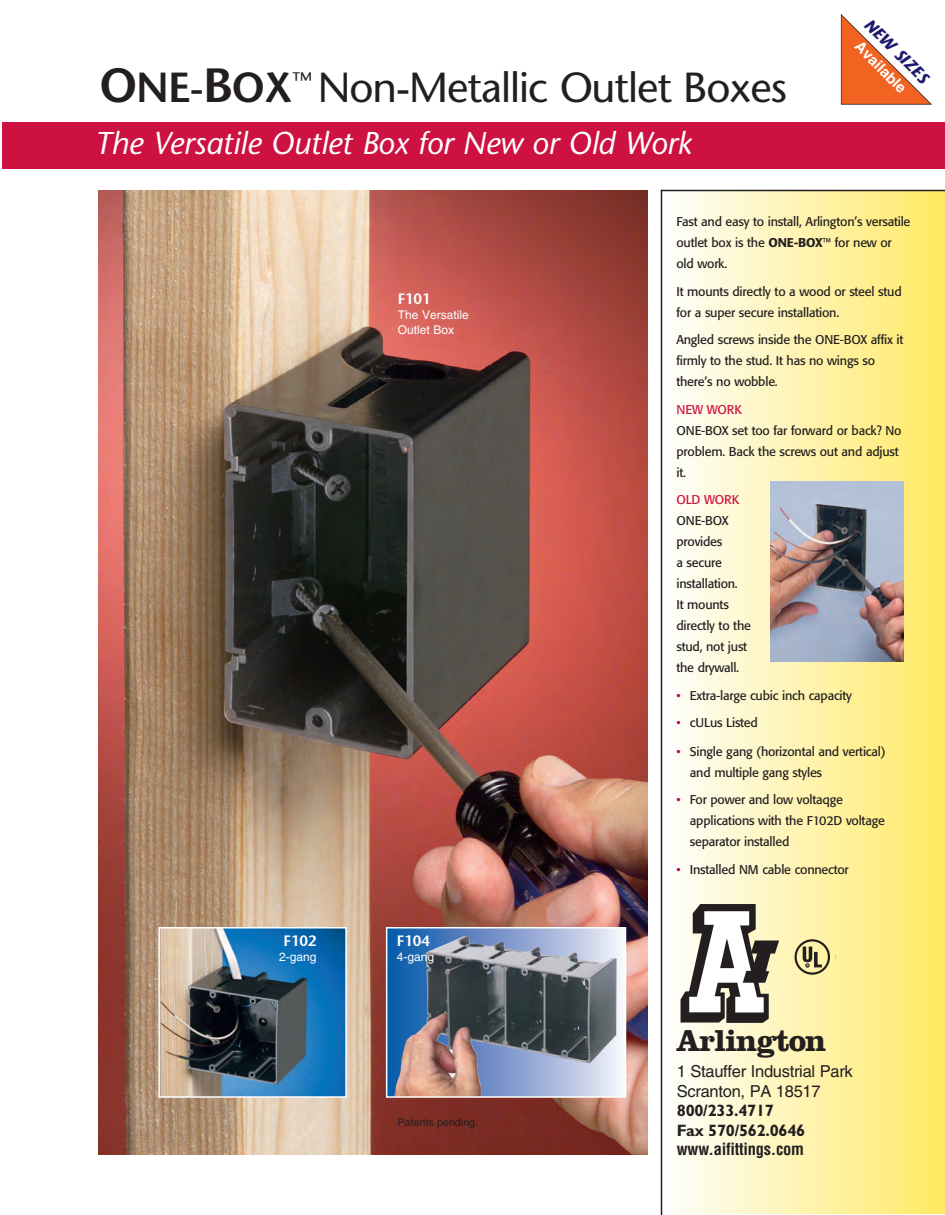
<style>
.page{position:relative;width:945px;height:1215px;background:#fff}
.page>*{position:absolute;margin:0;border:0;box-sizing:border-box;transform-origin:0 0}
.t1{font:42px "Stone Sans";letter-spacing:-.025em;color:#231f20}
.t2{font:italic 31.5px "Stone Sans";letter-spacing:-.005em;color:#fff}
.t3{font:700 31.5px "Clarendon";letter-spacing:-.035em;color:#231f20}
.t4{font:16.5px/19.5px "Helvetica";letter-spacing:-.015em;color:#231f20}
.t5{font:700 16.5px/19.5px "Gill Sans";letter-spacing:-.015em;color:#231f20}
.t6{font:700 condensed 16.5px "Helvetica";letter-spacing:-.015em;color:#231f20}
.t7{font:italic 700 16.5px "Stone Sans";color:#1f1a6d}
.t8{font:600 15px "Stone Sans";letter-spacing:-.01em;color:#fff}
.t9{font:700 15px "Helvetica";color:#fff}
.t10{font:12.6px/21px "Formata";letter-spacing:-.02em;color:#231f20}
.t11{font:12.6px "Formata";letter-spacing:-.02em;color:#cd1141}
.t12{font:12px/15px "Helvetica";color:#fff}
.t13{font:10.8px "Helvetica";color:#231f20}
.t14{font:700 2.85px "Helvetica";color:#231f20}
.s1{font-weight:600;font-size:48px}
.s2{font-weight:600}
.s3{font-weight:500}
.s4{color:#b5025b}
</style>
<div class="page">
<img style="left:99px;top:190px;width:548px;height:964px">
<div style="left:662px;top:191px;width:283px;height:1023px;background:linear-gradient(to right,#fefefd,#ffe963)"></div>
<hr style="left:661px;top:190px;width:284px;height:1px;background:#231f20">
<hr style="left:661px;top:190px;width:1px;height:1025px;background:#231f20">
<div style="left:2px;top:122px;width:943px;height:47px;background:#cd1141"></div>
<svg style="left:840px;top:14px;width:92px;height:91px"></svg>
<svg style="left:681px;top:904px;width:98px;height:119px"></svg>
<svg style="left:836px;top:939px;width:1px;height:36px"></svg>
<div style="left:795px;top:939px;width:35px;height:36px;border:2px solid #231f20;border-radius:50%"></div>
<svg style="left:803px;top:947px;width:19px;height:20px"></svg>
<img style="left:771px;top:481px;width:133px;height:181px">
<svg style="left:389px;top:930px;width:234px;height:165px"></svg>
<img style="left:394px;top:936px;width:223px;height:159px">
<div style="left:386px;top:927px;width:240px;height:171px;border:2px solid #fff"></div>
<img style="left:161px;top:930px;width:183px;height:165px">
<div style="left:158px;top:927px;width:189px;height:171px;border:2px solid #fff"></div>
<h1 class="t1" style="left:100px;top:71px;width:689px"><span class="s1">O</span><span class="s2">NE-</span><span class="s1">B</span><span class="s2">OX</span><sup>™</sup> Non-Metallic Outlet Boxes</h1>
<h2 class="t2" style="left:94px;top:131px;width:599px">The Versatile Outlet Box for New or Old Work</h2>
<h3 class="t7" style="left:872px;top:17px;width:85px;rotate:45deg">NEW SIZES</h3>
<p class="t9" style="left:864px;top:37px;width:67px;rotate:45deg">Available</p>
<p class="t8" style="left:398px;top:292px;width:34px">F101</p>
<p class="t12" style="left:398px;top:308px;width:73px">The Versatile<br>Outlet Box</p>
<p class="t8" style="left:284px;top:935px;width:34px">F102</p>
<p class="t12" style="left:279px;top:950px;width:39px">2-gang</p>
<p class="t8" style="left:397px;top:935px;width:34px">F104</p>
<p class="t12" style="left:397px;top:950px;width:39px">4-gang</p>
<p class="t13" style="left:397px;top:1118px;width:82px">Patents pending.</p>
<p class="t10" style="left:676px;top:212px;width:235px">Fast and easy to install, Arlington’s versatile outlet box is the <span class="s3">ONE-BOX</span>™ for new or old work.</p>
<p class="t10" style="left:676px;top:282px;width:227px">It mounts directly to a wood or steel stud for a super secure installation.</p>
<p class="t10" style="left:676px;top:330px;width:228px">Angled screws inside the ONE-BOX affix it firmly to the stud. It has no wings so there’s no wobble.</p>
<p class="t11" style="left:676px;top:404px;width:67px">NEW WORK</p>
<p class="t10" style="left:676px;top:421px;width:227px">ONE-BOX set too far forward or back? No problem. Back the screws out and adjust it.</p>
<p class="t11" style="left:676px;top:494px;width:64px">OLD WORK</p>
<p class="t10" style="left:676px;top:511px;width:76px">ONE-BOX provides<br>a secure installation.<br>It mounts directly to the stud, not just the drywall.</p>
<p class="t10" style="left:676px;top:686px;width:177px"><span class="s4">•</span> Extra-large cubic inch capacity</p>
<p class="t10" style="left:676px;top:713px;width:83px"><span class="s4">•</span> cULus Listed</p>
<p class="t10" style="left:690px;top:742px;width:197px;text-indent:-13px"><span class="s4">•</span> Single gang (horizontal and vertical) and multiple gang styles</p>
<p class="t10" style="left:690px;top:790px;width:196px;text-indent:-13px"><span class="s4">•</span> For power and low voltaqge applications with the F102D voltage separator installed</p>
<p class="t10" style="left:676px;top:860px;width:174px"><span class="s4">•</span> Installed NM cable connector</p>
<p class="t14" style="left:806px;top:964px;width:4px">R</p>
<h2 class="t3" style="left:676px;top:1030px;width:151px">Arlington</h2>
<h3 class="t4" style="left:677px;top:1063px;width:177px">1 Stauffer Industrial Park<br>Scranton, PA 18517</h3>
<h3 class="t5" style="left:677px;top:1102px;width:130px">800/233.4717<br>Fax 570/562.0646</h3>
<h3 class="t6" style="left:677px;top:1140px;width:129px">www.aifittings.com</h3>
</div>
